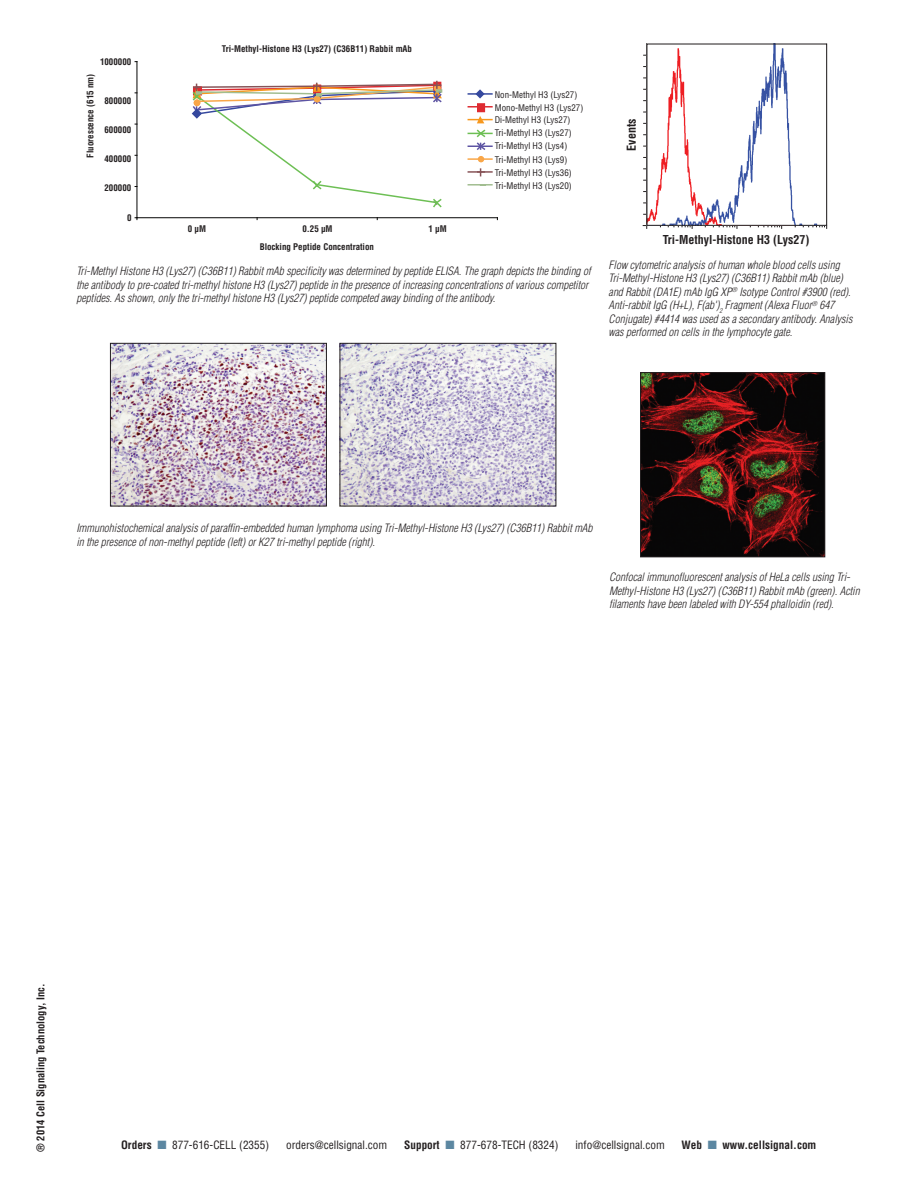
<style>
.page{position:relative;width:918px;height:1188px;background:#fff}
.page>*{position:absolute;margin:0;border:0;box-sizing:border-box;transform-origin:0 0}
.t1{font:700 condensed 12px "Helvetica";color:#231f20}
.DILUTIONS{font:italic 300 condensed 11.25px/13.5px "Helvetica";color:#231f20}
.t2{font:condensed 11.25px "Helvetica";color:#231f20}
.t3{font:700 condensed 11.25px "Helvetica";color:#231f20}
.t4{font:700 condensed 10.5px "Helvetica";color:#231f20}
.t5{font:condensed 9px/12.9px "Helvetica";color:#231f20}
.t6{font:700 condensed 9px "Helvetica";color:#231f20}
.s1{font-weight:700}
.s2{color:#5c87a1}
</style>
<div class="page">
<hr style="left:137px;top:62px;width:1px;height:156px;background:#050504">
<hr style="left:137px;top:217px;width:360px;height:1px;background:#050504">
<hr style="left:468px;top:93px;width:24px;height:2px;background:#35489e">
<div style="left:477px;top:103px;width:8px;height:9px;border:1px solid #de2b31"></div>
<svg style="left:468px;top:105px;width:24px;height:57px"></svg>
<hr style="left:468px;top:171px;width:24px;height:2px;background:#875357">
<svg style="left:478px;top:169px;width:6px;height:7px"></svg>
<hr style="left:468px;top:184px;width:24px;height:2px;background:#a1bd90">
<svg style="left:475px;top:89px;width:10px;height:10px"></svg>
<svg style="left:192px;top:82px;width:251px;height:126px"></svg>
<img style="left:642px;top:374px;width:181px;height:181px">
<div style="left:640px;top:372px;width:185px;height:185px;border:1px solid #231f20"></div>
<svg style="left:668px;top:226px;width:25px;height:3px"></svg>
<svg style="left:713px;top:226px;width:25px;height:3px"></svg>
<svg style="left:758px;top:226px;width:24px;height:3px"></svg>
<svg style="left:803px;top:226px;width:24px;height:3px"></svg>
<img style="left:649px;top:46px;width:168px;height:178px">
<div style="left:647px;top:44px;width:180px;height:182px;border:1px solid #231f20"></div>
<img style="left:112px;top:345px;width:213px;height:159px">
<div style="left:110px;top:343px;width:217px;height:163px;border:1px solid #231f20"></div>
<img style="left:342px;top:345px;width:212px;height:159px">
<p class="t6" style="left:100px;top:56px;width:33px">1000000</p>
<p class="t6" style="left:85px;top:158px;width:86px;rotate:-90deg">Fluorescence (615 nm)</p>
<p class="t6" style="left:105px;top:95px;width:28px">800000</p>
<p class="t6" style="left:105px;top:124px;width:28px">600000</p>
<p class="t6" style="left:105px;top:153px;width:28px">400000</p>
<p class="t6" style="left:105px;top:183px;width:28px">200000</p>
<p class="t6" style="left:127px;top:212px;width:6px">0</p>
<p class="t6" style="left:222px;top:43px;width:192px">Tri-Methyl-Histone H3 (Lys27) (C36B11) Rabbit mAb</p>
<p class="t6" style="left:188px;top:223px;width:20px">0 µM</p>
<p class="t6" style="left:302px;top:223px;width:32px">0.25 µM</p>
<p class="t6" style="left:428px;top:223px;width:20px">1 µM</p>
<p class="t6" style="left:260px;top:241px;width:116px">Blocking Peptide Concentration</p>
<p class="t5" style="left:495px;top:88px;width:90px">Non-Methyl H3 (Lys27)<br>Mono-Methyl H3 (Lys27)<br>Di-Methyl H3 (Lys27)<br>Tri-Methyl H3 (Lys27)<br>Tri-Methyl H3 (Lys4)</p>
<p class="t5" style="left:495px;top:153px;width:79px">Tri-Methyl H3 (Lys9)<br>Tri-Methyl H3 (Lys36)<br>Tri-Methyl H3 (Lys20)</p>
<p class="DILUTIONS" style="left:76px;top:264px;width:516px">Tri-Methyl Histone H3 (Lys27) (C36B11) Rabbit mAb specificity was determined by peptide ELISA. The graph depicts the binding of the antibody to pre-coated tri-methyl histone H3 (Lys27) peptide in the presence of increasing concentrations of various competitor peptides. As shown, only the tri-methyl histone H3 (Lys27) peptide competed away binding of the antibody.</p>
<p class="t1" style="left:624px;top:151px;width:33px;rotate:-90deg">Events</p>
<p class="t1" style="left:663px;top:232px;width:148px">Tri-Methyl-Histone H3 (Lys27)</p>
<p class="DILUTIONS" style="left:609px;top:258px;width:245px">Flow cytometric analysis of human whole blood cells using Tri-Methyl-Histone H3 (Lys27) (C36B11) Rabbit mAb (blue) and Rabbit (DA1E) mAb IgG XP<sup>®</sup> Isotype Control #3900 (red).<br>Anti-rabbit IgG (H+L), F(ab')<sub>2</sub> Fragment (Alexa Fluor<sup>®</sup> 647<br>Conjugate) #4414 was used as a secondary antibody. Analysis was performed on cells in the lymphocyte gate.</p>
<p class="DILUTIONS" style="left:76px;top:521px;width:518px">Immunohistochemical analysis of paraffin-embedded human lymphoma using Tri-Methyl-Histone H3 (Lys27) (C36B11) Rabbit mAb in the presence of non-methyl peptide (left) or K27 tri-methyl peptide (right).</p>
<p class="DILUTIONS" style="left:609px;top:570px;width:252px">Confocal immunofluorescent analysis of HeLa cells using Tri-<br>Methyl-Histone H3 (Lys27) (C36B11) Rabbit mAb (green). Actin filaments have been labeled with DY-554 phalloidin (red).</p>
<p class="t4" style="left:34px;top:1152px;width:170px;rotate:-90deg">® 2014 Cell Signaling Technology, Inc.</p>
<p class="t2" style="left:121px;top:1137px;width:150px"><span class="s1">Orders</span> <span class="s2">■</span> 877-616-CELL (2355)</p>
<p class="t2" style="left:286px;top:1137px;width:103px">orders@cellsignal.com</p>
<p class="t2" style="left:404px;top:1137px;width:156px"><span class="s1">Support</span> <span class="s2">■</span> 877-678-TECH (8324)</p>
<p class="t2" style="left:575px;top:1137px;width:91px">info@cellsignal.com</p>
<p class="t3" style="left:682px;top:1137px;width:136px">Web <span class="s2">■</span> www.cellsignal.com</p>
</div>
